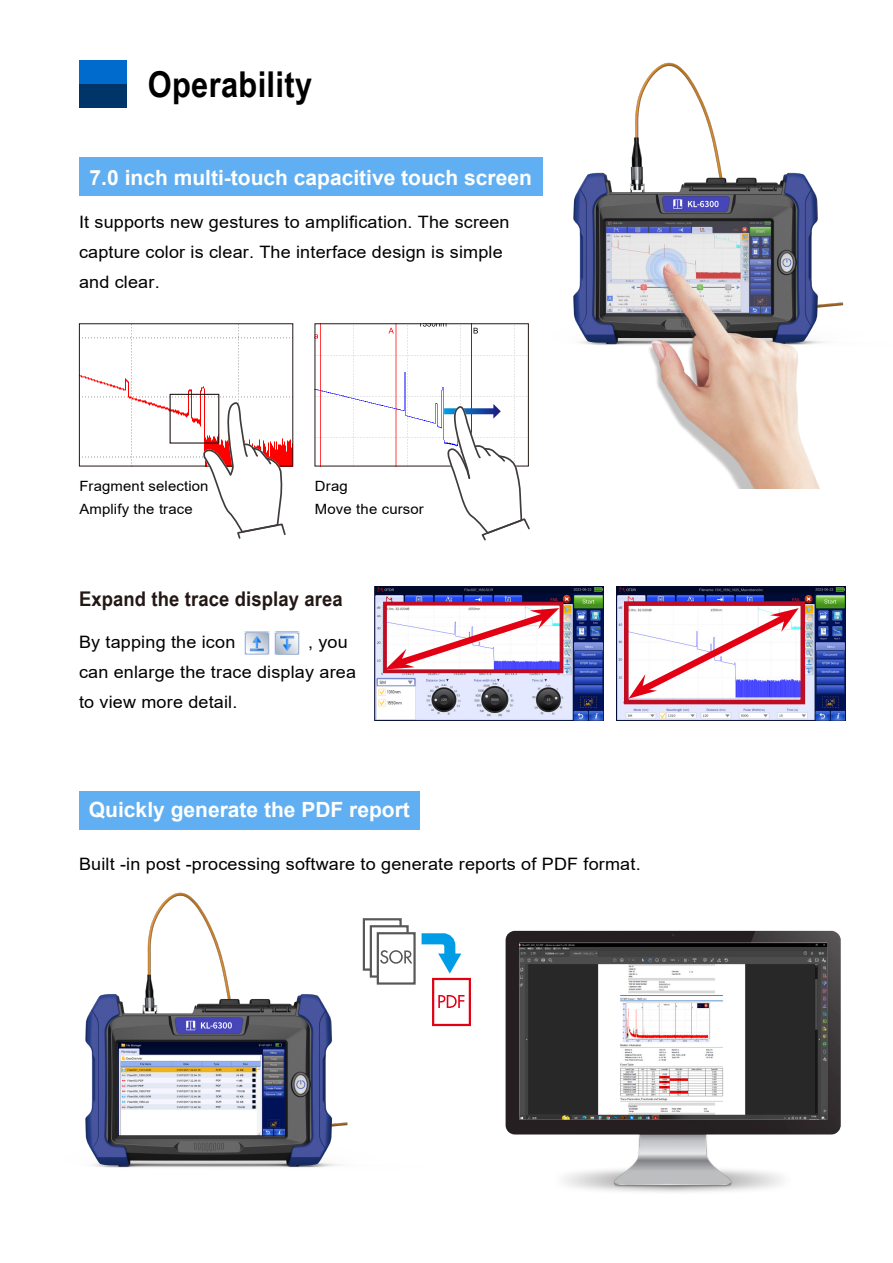
<style>
.page{position:relative;width:893px;height:1263px;background:#fff}
.page>*{position:absolute;margin:0;border:0;box-sizing:border-box;transform-origin:0 0}
.t1{font:700 35.7px "Arial Narrow";letter-spacing:.01em;color:#000;scale:1.05 1}
.t2{font:700 21px "Arial";color:#fff}
.t3{font:700 20.25px "Arial Narrow";letter-spacing:.005em;color:#231815;scale:1.11 1}
.t4{font:17.1px/30px "Arial";letter-spacing:.01em;color:#000;scale:1.05 1}
.t5{font:14.1px/22.5px "Arial";letter-spacing:.01em;color:#000;scale:1.05 1}
</style>
<div class="page">
<img style="left:81px;top:325px;width:210px;height:139px">
<div style="left:79px;top:323px;width:214px;height:143px;border:1px solid #231815"></div>
<img style="left:317px;top:325px;width:210px;height:139px">
<div style="left:315px;top:323px;width:214px;height:143px;border:1px solid #231815"></div>
<div style="left:79px;top:157px;width:464px;height:38px;background:#60aff2"></div>
<div style="left:79px;top:60px;width:48px;height:24px;background:#006bcd"></div>
<div style="left:79px;top:84px;width:48px;height:24px;background:#003569"></div>
<div style="left:79px;top:791px;width:341px;height:39px;background:#60aff2"></div>
<img style="left:462px;top:62px;width:356px;height:322px">
<img style="left:645px;top:246px;width:45px;height:12px">
<img style="left:578px;top:258px;width:266px;height:230px">
<svg style="left:201px;top:397px;width:86px;height:142px"></svg>
<svg style="left:444px;top:401px;width:86px;height:140px"></svg>
<img style="left:505px;top:930px;width:336px;height:262px">
<img style="left:85px;top:892px;width:292px;height:276px">
<div style="left:364px;top:919px;width:37px;height:50px;background:#fff"></div>
<div style="left:363px;top:918px;width:39px;height:53px;border:2px solid #595757"></div>
<div style="left:371px;top:926px;width:37px;height:50px;background:linear-gradient(to bottom,#fff,#fff)"></div>
<div style="left:370px;top:925px;width:39px;height:53px;border:2px solid #595757"></div>
<div style="left:377px;top:933px;width:37px;height:50px;background:#fff"></div>
<div style="left:377px;top:932px;width:39px;height:53px;border:2px solid #595757"></div>
<div style="left:432px;top:978px;width:39px;height:48px;border:2px solid #e30012"></div>
<svg style="left:438px;top:995px;width:26px;height:13px"></svg>
<svg style="left:380px;top:928px;width:81px;height:45px"></svg>
<img style="left:118px;top:1042px;width:166px;height:94px">
<img style="left:375px;top:586px;width:229px;height:135px">
<img style="left:616px;top:586px;width:229px;height:135px">
<div style="left:383px;top:602px;width:180px;height:71px;border:4px solid #c00d23"></div>
<svg style="left:385px;top:608px;width:174px;height:63px"></svg>
<div style="left:624px;top:601px;width:181px;height:103px;border:5px solid #c00d23"></div>
<svg style="left:629px;top:608px;width:170px;height:91px"></svg>
<img style="left:244px;top:632px;width:25px;height:23px">
<img style="left:274px;top:632px;width:25px;height:23px">
<div style="left:170px;top:394px;width:49px;height:50px;border:1px solid #231815"></div>
<h1 class="t1" style="left:148px;top:57px;width:158px">Operability</h1>
<p class="t2" style="left:90px;top:163px;width:444px">7.0 inch multi-touch capacitive touch screen</p>
<p class="t4" style="left:79px;top:207px;width:412px">It supports new gestures to amplification. The screen capture color is clear. The interface design is simple and clear.</p>
<p class="t5" style="left:79px;top:475px;width:125px">Fragment selection<br>Amplify the trace</p>
<p class="t5" style="left:315px;top:475px;width:105px">Drag<br>Move the cursor</p>
<p class="t3" style="left:79px;top:584px;width:239px">Expand the trace display area</p>
<p class="t4" style="left:79px;top:627px;width:150px">By tapping the icon</p>
<p class="t4" style="left:79px;top:627px;width:265px;text-indent:229px">, you can enlarge the trace display area to view more detail.</p>
<p class="t2" style="left:89px;top:795px;width:322px">Quickly generate the PDF report</p>
<p class="t4" style="left:79px;top:849px;width:536px">Built -in post -processing software to generate reports of PDF format.</p>
</div>
